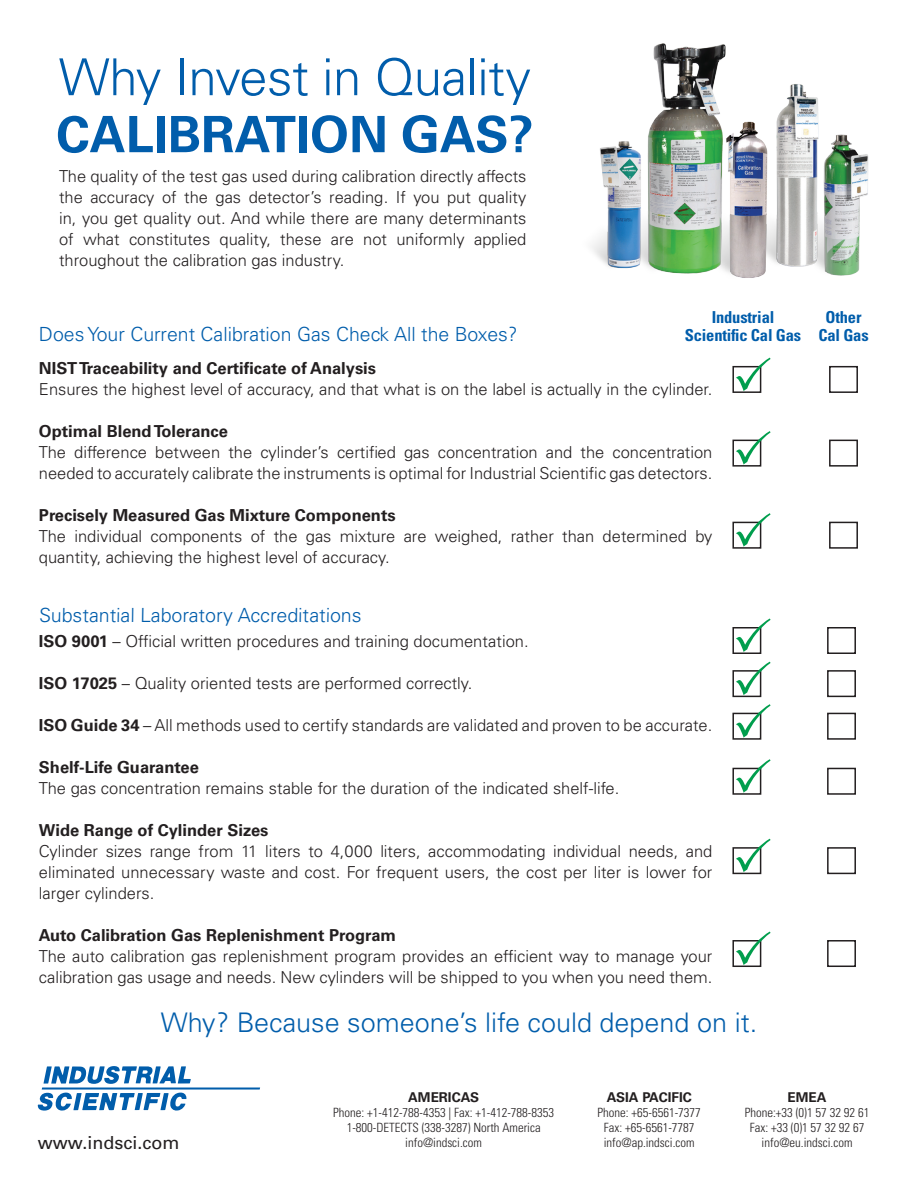
<style>
.page{position:relative;width:918px;height:1188px;background:#fff}
.page>*{position:absolute;margin:0;border:0;box-sizing:border-box;transform-origin:0 0}
.t1{font:300 51px "Univers LT Std";letter-spacing:-.01em;color:#015dab}
.t2{font:700 50.1px "Univers LT Std";color:#015dab}
.t3{font:300 27px "Univers LT Std";color:#015dab}
.t4{font:300 19.5px "Univers LT Std";color:#015dab}
.t5{font:18px "Univers LT Std";color:#231f20}
.t6{font:300 16.5px/21px "Univers LT Std";color:#231f20}
.t7{font:700 16.5px "Univers LT Std";color:#231f20}
.t8{font:700 condensed 16.5px/18px "Univers LT Std";letter-spacing:-.01em;color:#015dab;text-align:center}
.t9{font:700 13.5px "Univers LT Std";color:#231f20}
.t10{font:300 condensed 12.75px/15.3px "Univers LT Std";color:#231f20;text-align:center}
.s1{font-weight:700}
</style>
<div class="page">
<div style="left:829px;top:366px;width:29px;height:27px;border:2px solid #231f20"></div>
<div style="left:829px;top:522px;width:29px;height:27px;border:2px solid #231f20"></div>
<div style="left:827px;top:627px;width:29px;height:27px;border:2px solid #231f20"></div>
<div style="left:827px;top:670px;width:29px;height:27px;border:2px solid #231f20"></div>
<div style="left:827px;top:713px;width:29px;height:27px;border:2px solid #231f20"></div>
<div style="left:827px;top:768px;width:29px;height:27px;border:2px solid #231f20"></div>
<div style="left:827px;top:847px;width:29px;height:27px;border:2px solid #231f20"></div>
<div style="left:827px;top:940px;width:29px;height:27px;border:2px solid #231f20"></div>
<div style="left:732px;top:366px;width:29px;height:27px;border:2px solid #231f20"></div>
<div style="left:732px;top:522px;width:29px;height:27px;border:2px solid #231f20"></div>
<div style="left:732px;top:627px;width:29px;height:27px;border:2px solid #231f20"></div>
<div style="left:732px;top:670px;width:29px;height:27px;border:2px solid #231f20"></div>
<div style="left:732px;top:713px;width:29px;height:27px;border:2px solid #231f20"></div>
<div style="left:732px;top:768px;width:29px;height:27px;border:2px solid #231f20"></div>
<div style="left:732px;top:847px;width:29px;height:27px;border:2px solid #231f20"></div>
<div style="left:732px;top:940px;width:29px;height:27px;border:2px solid #231f20"></div>
<div style="left:829px;top:440px;width:29px;height:27px;border:2px solid #231f20"></div>
<div style="left:732px;top:440px;width:29px;height:27px;border:2px solid #231f20"></div>
<img style="left:592px;top:43px;width:277px;height:235px">
<svg style="left:37px;top:1066px;width:223px;height:45px"></svg>
<svg style="left:736px;top:365px;width:26px;height:26px"></svg>
<svg style="left:736px;top:439px;width:26px;height:26px"></svg>
<svg style="left:736px;top:521px;width:26px;height:26px"></svg>
<svg style="left:736px;top:627px;width:26px;height:25px"></svg>
<svg style="left:736px;top:670px;width:26px;height:25px"></svg>
<svg style="left:736px;top:712px;width:26px;height:26px"></svg>
<svg style="left:736px;top:767px;width:26px;height:26px"></svg>
<svg style="left:736px;top:847px;width:26px;height:25px"></svg>
<svg style="left:736px;top:940px;width:26px;height:25px"></svg>
<h1 class="t1" style="left:59px;top:46px;width:474px">Why Invest in Quality</h1>
<h2 class="t2" style="left:56px;top:105px;width:479px">CALIBRATION GAS?</h2>
<p class="t6" style="left:59px;top:166px;width:469px;text-align:justify">The quality of the test gas used during calibration directly affects the accuracy of the gas detector’s reading. If you put quality in, you get quality out. And while there are many determinants of what constitutes quality, these are not uniformly applied throughout the calibration gas industry.</p>
<p class="t4" style="left:39px;top:323px;width:480px">Does Your Current Calibration Gas Check All the Boxes?</p>
<p class="t8" style="left:685px;top:308px;width:118px">Industrial<br>Scientific Cal Gas</p>
<p class="t7" style="left:39px;top:358px;width:339px">NIST Traceability and Certificate of Analysis</p>
<p class="t6" style="left:39px;top:378px;width:675px">Ensures the highest level of accuracy, and that what is on the label is actually in the cylinder.</p>
<p class="t7" style="left:39px;top:421px;width:191px">Optimal Blend Tolerance</p>
<p class="t6" style="left:39px;top:441px;width:675px">The difference between the cylinder’s certified gas concentration and the concentration needed to accurately calibrate the instruments is optimal for Industrial Scientific gas detectors.</p>
<p class="t7" style="left:39px;top:505px;width:358px">Precisely Measured Gas Mixture Components</p>
<p class="t6" style="left:39px;top:525px;width:675px">The individual components of the gas mixture are weighed, rather than determined by quantity, achieving the highest level of accuracy.</p>
<p class="t4" style="left:39px;top:603px;width:324px">Substantial Laboratory Accreditations</p>
<p class="t6" style="left:39px;top:630px;width:491px"><span class="s1">ISO 9001</span> – Official written procedures and training documentation.</p>
<p class="t6" style="left:39px;top:672px;width:435px"><span class="s1">ISO 17025</span> – Quality oriented tests are performed correctly.</p>
<p class="t6" style="left:39px;top:714px;width:675px"><span class="s1">ISO Guide 34</span> – All methods used to certify standards are validated and proven to be accurate.</p>
<p class="t7" style="left:39px;top:757px;width:162px">Shelf-Life Guarantee</p>
<p class="t6" style="left:39px;top:777px;width:582px">The gas concentration remains stable for the duration of the indicated shelf-life.</p>
<p class="t7" style="left:39px;top:820px;width:231px">Wide Range of Cylinder Sizes</p>
<p class="t6" style="left:39px;top:840px;width:675px;text-align:justify">Cylinder sizes range from 11 liters to 4,000 liters, accommodating individual needs, and eliminated unnecessary waste and cost. For frequent users, the cost per liter is lower for larger cylinders.</p>
<p class="t7" style="left:39px;top:925px;width:359px">Auto Calibration Gas Replenishment Program</p>
<p class="t6" style="left:39px;top:945px;width:675px">The auto calibration gas replenishment program provides an efficient way to manage your calibration gas usage and needs. New cylinders will be shipped to you when you need them.</p>
<h3 class="t3" style="left:161px;top:1006px;width:598px">Why? Because someone’s life could depend on it.</h3>
<p class="t8" style="left:818px;top:308px;width:52px">Other<br>Cal Gas</p>
<p class="t5" style="left:38px;top:1132px;width:143px">www.indsci.com</p>
<p class="t9" style="left:408px;top:1089px;width:72px">AMERICAS</p>
<p class="t10" style="left:333px;top:1105px;width:222px">Phone: +1-412-788-4353 | Fax: +1-412-788-8353<br>1-800-DETECTS (338-3287) North America info@indsci.com</p>
<p class="t9" style="left:607px;top:1089px;width:87px">ASIA PACIFIC</p>
<p class="t10" style="left:598px;top:1105px;width:105px">Phone: +65-6561-7377<br>Fax: +65-6561-7787 info@ap.indsci.com</p>
<p class="t9" style="left:788px;top:1089px;width:40px">EMEA</p>
<p class="t10" style="left:745px;top:1105px;width:126px">Phone:+33 (0)1 57 32 92 61<br>Fax: +33 (0)1 57 32 92 67 info@eu.indsci.com</p>
</div>
